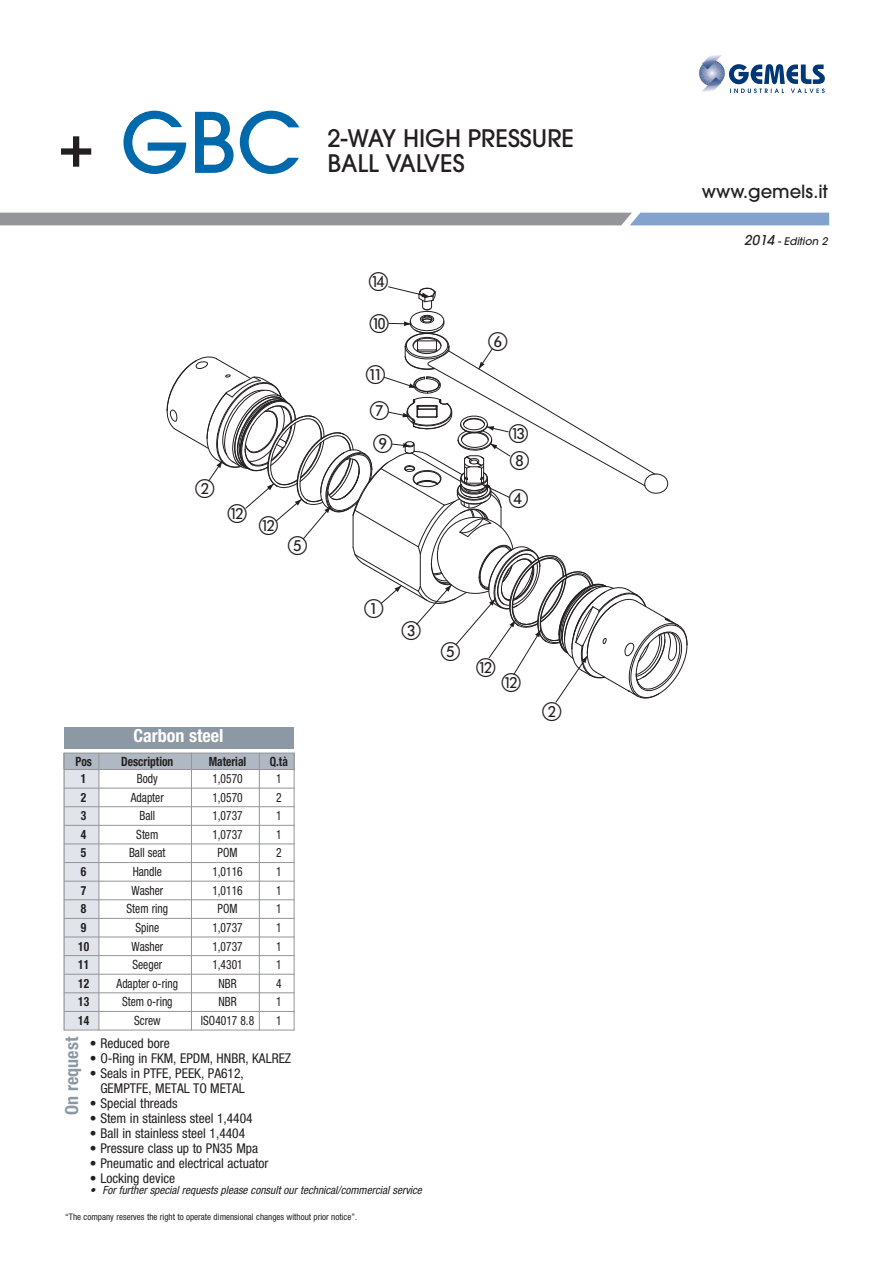
<style>
.page{position:relative;width:893px;height:1263px;background:#fff}
.page>*{position:absolute;margin:0;border:0;box-sizing:border-box;transform-origin:0 0}
.t1{font:500 82.5px "Avant Garde";color:#0069ab}
.t2{font:500 24px/25.5px "Avant Garde";color:#231f20}
.t3{font:19.5px "Palli Num";color:#231f20}
.t4{font:500 18px "Avant Garde";color:#231f20}
.t5{font:700 condensed 18px "Helvetica Neue LT Std";color:#fff}
.t6{font:700 condensed 18px "Helvetica Neue LT Std";color:#8d98a5}
.t7{font:condensed 13.5px/15px "Helvetica Neue LT Std";color:#231f20;text-align:right}
.t8{font:condensed 12.75px "Helvetica Neue LT Std";color:#231f20;scale:.9 1}
.t9{font:700 condensed 12.75px "Helvetica Neue LT Std";color:#231f20;scale:.9 1}
.t10{font:italic condensed 11.25px "Helvetica Neue LT Std";color:#231f20}
.t11{font:italic 500 10.5px "Avant Garde";letter-spacing:.005em;color:#231f20}
.t12{font:condensed 9px "Helvetica Neue LT Std";color:#231f20}
.s1{font-size:60px;color:#231f20}
.s2{font-size:13.5px}
</style>
<div class="page">
<svg style="left:0;top:213px;width:829px;height:12px;background:#9099a5"></svg>
<div style="left:64px;top:727px;width:229px;height:21px;background:#8d98a5"></div>
<div style="left:64px;top:753px;width:35px;height:16px;background:#afb8c3"></div>
<div style="left:99px;top:753px;width:92px;height:16px;background:#afb8c3"></div>
<div style="left:191px;top:753px;width:68px;height:16px;background:#afb8c3"></div>
<div style="left:259px;top:753px;width:35px;height:16px;background:#afb8c3"></div>
<div style="left:64px;top:769px;width:35px;height:19px;background:#e1e4ea"></div>
<div style="left:64px;top:788px;width:35px;height:19px;background:#e1e4ea"></div>
<div style="left:64px;top:807px;width:35px;height:18px;background:#e1e4ea"></div>
<div style="left:64px;top:825px;width:35px;height:19px;background:#e1e4ea"></div>
<div style="left:64px;top:844px;width:35px;height:18px;background:#e1e4ea"></div>
<div style="left:64px;top:862px;width:35px;height:19px;background:#e1e4ea"></div>
<div style="left:64px;top:881px;width:35px;height:19px;background:#e1e4ea"></div>
<div style="left:64px;top:900px;width:35px;height:18px;background:#e1e4ea"></div>
<div style="left:64px;top:918px;width:35px;height:19px;background:#e1e4ea"></div>
<div style="left:64px;top:937px;width:35px;height:18px;background:#e1e4ea"></div>
<div style="left:64px;top:955px;width:35px;height:19px;background:#e1e4ea"></div>
<div style="left:64px;top:974px;width:35px;height:19px;background:#e1e4ea"></div>
<div style="left:64px;top:993px;width:35px;height:18px;background:#e1e4ea"></div>
<div style="left:64px;top:1011px;width:35px;height:19px;background:#e1e4ea"></div>
<hr style="left:64px;top:753px;width:1px;height:277px;background:#939598">
<hr style="left:99px;top:753px;width:1px;height:277px;background:#939598">
<hr style="left:191px;top:753px;width:1px;height:277px;background:#939598">
<hr style="left:259px;top:753px;width:1px;height:277px;background:#939598">
<hr style="left:294px;top:753px;width:1px;height:277px;background:#939598">
<hr style="left:64px;top:753px;width:230px;height:1px;background:#939598">
<hr style="left:64px;top:769px;width:230px;height:1px;background:#939598">
<hr style="left:64px;top:788px;width:230px;height:1px;background:#939598">
<hr style="left:64px;top:806px;width:230px;height:1px;background:#939598">
<hr style="left:64px;top:825px;width:230px;height:1px;background:#939598">
<hr style="left:64px;top:843px;width:230px;height:1px;background:#939598">
<hr style="left:64px;top:862px;width:230px;height:1px;background:#939598">
<hr style="left:64px;top:881px;width:230px;height:1px;background:#939598">
<hr style="left:64px;top:899px;width:230px;height:1px;background:#939598">
<hr style="left:64px;top:918px;width:230px;height:1px;background:#939598">
<hr style="left:64px;top:937px;width:230px;height:1px;background:#939598">
<hr style="left:64px;top:955px;width:230px;height:1px;background:#939598">
<hr style="left:64px;top:974px;width:230px;height:1px;background:#939598">
<hr style="left:64px;top:992px;width:230px;height:1px;background:#939598">
<hr style="left:64px;top:1011px;width:230px;height:1px;background:#939598">
<hr style="left:64px;top:1030px;width:230px;height:1px;background:#939598">
<svg style="left:698px;top:55px;width:127px;height:38px"></svg>
<svg style="left:166px;top:286px;width:522px;height:417px"></svg>
<h1 class="t1" style="left:58px;top:112px;width:245px"><span class="s1">+</span> GBC</h1>
<h2 class="t2" style="left:327px;top:127px;width:248px">2-WAY HIGH PRESSURE<br>BALL VALVES</h2>
<h3 class="t3" style="left:195px;top:480px;width:21px">B</h3>
<h3 class="t3" style="left:227px;top:506px;width:21px">L</h3>
<h3 class="t3" style="left:259px;top:517px;width:21px">L</h3>
<h3 class="t3" style="left:288px;top:537px;width:21px">E</h3>
<h3 class="t5" style="left:134px;top:725px;width:92px">Carbon steel</h3>
<p class="t9" style="left:75px;top:754px;width:20px">Pos</p>
<p class="t9" style="left:121px;top:754px;width:59px">Description</p>
<p class="t9" style="left:209px;top:754px;width:43px">Material</p>
<p class="t9" style="left:270px;top:754px;width:22px">Q.tà</p>
<p class="t9" style="left:81px;top:771px;width:8px">1</p>
<p class="t8" style="left:137px;top:774px;width:25px">Body</p>
<p class="t8" style="left:212px;top:774px;width:35px">1,0570</p>
<p class="t8" style="left:276px;top:774px;width:8px">1</p>
<p class="t9" style="left:81px;top:790px;width:8px">2</p>
<p class="t8" style="left:131px;top:792px;width:38px">Adapter</p>
<p class="t8" style="left:212px;top:792px;width:35px">1,0570</p>
<p class="t8" style="left:276px;top:792px;width:8px">2</p>
<p class="t9" style="left:81px;top:808px;width:8px">3</p>
<p class="t8" style="left:139px;top:811px;width:19px">Ball</p>
<p class="t8" style="left:212px;top:811px;width:35px">1,0737</p>
<p class="t8" style="left:276px;top:811px;width:8px">1</p>
<p class="t9" style="left:81px;top:827px;width:8px">4</p>
<p class="t8" style="left:136px;top:829px;width:26px">Stem</p>
<p class="t8" style="left:212px;top:829px;width:35px">1,0737</p>
<p class="t8" style="left:276px;top:829px;width:8px">1</p>
<p class="t9" style="left:81px;top:846px;width:8px">5</p>
<p class="t8" style="left:129px;top:848px;width:42px">Ball seat</p>
<p class="t8" style="left:218px;top:848px;width:24px">POM</p>
<p class="t8" style="left:276px;top:848px;width:8px">2</p>
<p class="t9" style="left:81px;top:864px;width:8px">6</p>
<p class="t8" style="left:133px;top:867px;width:34px">Handle</p>
<p class="t8" style="left:212px;top:867px;width:35px">1,0116</p>
<p class="t8" style="left:276px;top:867px;width:8px">1</p>
<p class="t9" style="left:81px;top:883px;width:8px">7</p>
<p class="t8" style="left:131px;top:885px;width:37px">Washer</p>
<p class="t8" style="left:212px;top:885px;width:35px">1,0116</p>
<p class="t8" style="left:276px;top:885px;width:8px">1</p>
<p class="t9" style="left:81px;top:901px;width:8px">8</p>
<p class="t8" style="left:127px;top:904px;width:48px">Stem ring</p>
<p class="t8" style="left:218px;top:904px;width:24px">POM</p>
<p class="t8" style="left:276px;top:904px;width:8px">1</p>
<p class="t9" style="left:81px;top:920px;width:8px">9</p>
<p class="t8" style="left:135px;top:922px;width:28px">Spine</p>
<p class="t8" style="left:212px;top:922px;width:35px">1,0737</p>
<p class="t8" style="left:276px;top:922px;width:8px">1</p>
<p class="t9" style="left:78px;top:939px;width:14px">10</p>
<p class="t8" style="left:131px;top:941px;width:37px">Washer</p>
<p class="t8" style="left:212px;top:941px;width:35px">1,0737</p>
<p class="t8" style="left:276px;top:941px;width:8px">1</p>
<p class="t9" style="left:78px;top:957px;width:14px">11</p>
<p class="t8" style="left:132px;top:960px;width:35px">Seeger</p>
<p class="t8" style="left:212px;top:960px;width:35px">1,4301</p>
<p class="t8" style="left:276px;top:960px;width:8px">1</p>
<p class="t9" style="left:78px;top:976px;width:14px">12</p>
<p class="t8" style="left:117px;top:978px;width:70px">Adapter o-ring</p>
<p class="t8" style="left:218px;top:978px;width:22px">NBR</p>
<p class="t8" style="left:276px;top:978px;width:8px">4</p>
<p class="t9" style="left:78px;top:994px;width:14px">13</p>
<p class="t8" style="left:122px;top:997px;width:58px">Stem o-ring</p>
<p class="t8" style="left:218px;top:997px;width:22px">NBR</p>
<p class="t8" style="left:276px;top:997px;width:8px">1</p>
<p class="t9" style="left:78px;top:1013px;width:14px">14</p>
<p class="t8" style="left:134px;top:1015px;width:31px">Screw</p>
<p class="t8" style="left:201px;top:1015px;width:61px">ISO4017 8.8</p>
<p class="t8" style="left:276px;top:1015px;width:8px">1</p>
<h3 class="t3" style="left:369px;top:273px;width:21px">N</h3>
<h3 class="t3" style="left:370px;top:315px;width:21px">J</h3>
<h3 class="t3" style="left:366px;top:366px;width:21px">K</h3>
<h3 class="t3" style="left:370px;top:402px;width:21px">G</h3>
<h3 class="t3" style="left:373px;top:435px;width:21px">I</h3>
<h3 class="t3" style="left:488px;top:333px;width:21px">F</h3>
<h3 class="t3" style="left:509px;top:425px;width:21px">M</h3>
<h3 class="t3" style="left:510px;top:452px;width:21px">H</h3>
<h3 class="t3" style="left:509px;top:491px;width:21px">D</h3>
<h3 class="t3" style="left:364px;top:601px;width:21px">A</h3>
<h3 class="t3" style="left:401px;top:622px;width:21px">C</h3>
<h3 class="t3" style="left:441px;top:643px;width:21px">E</h3>
<h3 class="t3" style="left:476px;top:659px;width:21px">L</h3>
<h3 class="t3" style="left:501px;top:675px;width:21px">L</h3>
<h3 class="t3" style="left:542px;top:703px;width:21px">B</h3>
<h3 class="t6" style="left:61px;top:1115px;width:79px;rotate:-90deg">On request</h3>
<p class="t7" style="left:90px;top:1037px;width:81px">• Reduced bore</p>
<p class="t7" style="left:90px;top:1052px;width:203px">• O-Ring in FKM, EPDM, HNBR, KALREZ</p>
<p class="t7" style="left:90px;top:1067px;width:157px">• Seals in PTFE, PEEK, PA612,<br>GEMPTFE, METAL TO METAL</p>
<p class="t7" style="left:90px;top:1097px;width:89px">• Special threads</p>
<p class="t7" style="left:90px;top:1112px;width:164px">• Stem in stainless steel 1,4404</p>
<p class="t7" style="left:90px;top:1127px;width:157px">• Ball in stainless steel 1,4404</p>
<p class="t7" style="left:90px;top:1142px;width:170px">• Pressure class up to PN35 Mpa</p>
<p class="t7" style="left:90px;top:1157px;width:180px">• Pneumatic and electrical actuator</p>
<p class="t7" style="left:90px;top:1172px;width:87px">• Locking device</p>
<p class="t10" style="left:90px;top:1183px;width:334px">• For further special requests please consult our technical/commercial service</p>
<p class="t12" style="left:65px;top:1213px;width:293px">“The company reserves the right to operate dimensional changes without prior notice”.</p>
<h3 class="t4" style="left:702px;top:184px;width:127px">www.gemels.it</h3>
<p class="t11" style="left:744px;top:238px;width:85px"><span class="s2">2014</span> - Edition 2</p>
</div>
